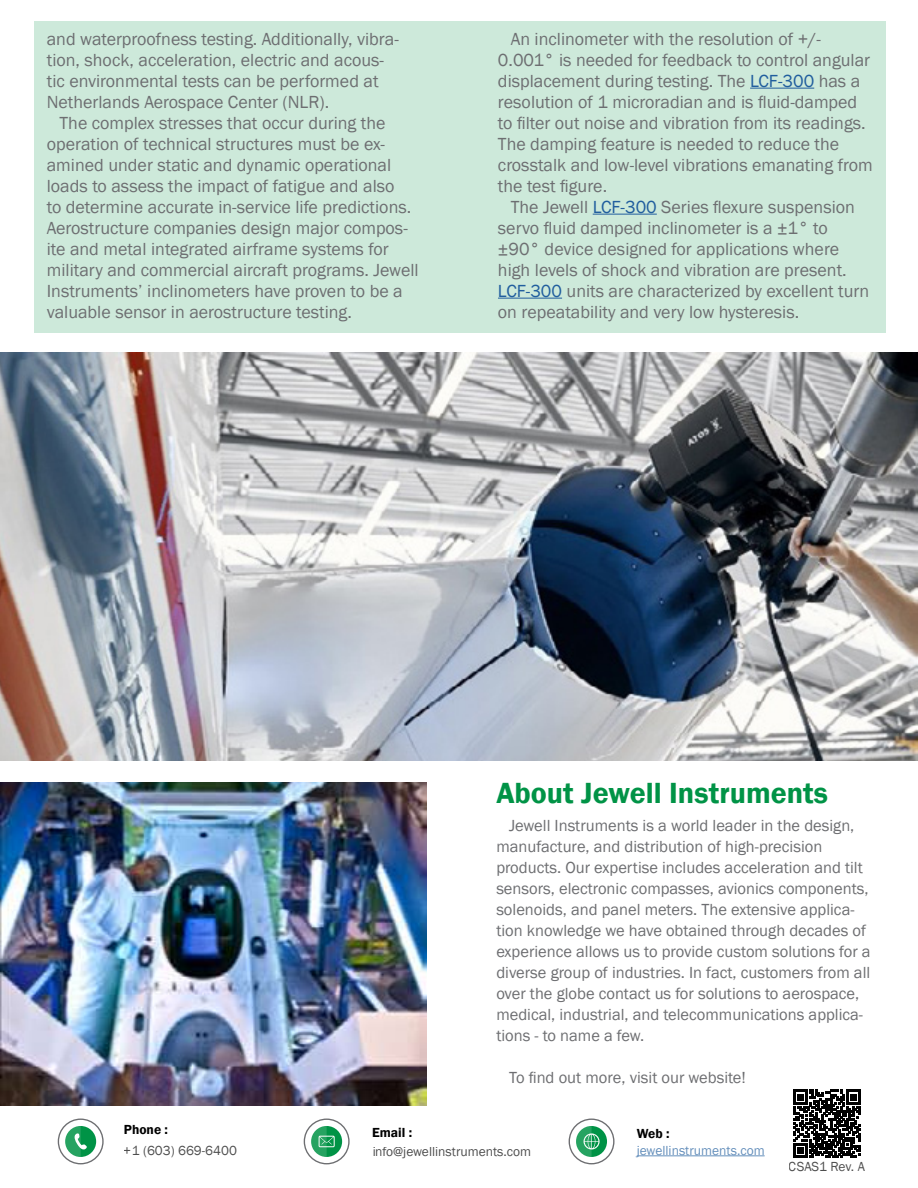
<style>
.page{position:relative;width:918px;height:1188px;background:#fff}
.page>*{position:absolute;margin:0;border:0;box-sizing:border-box;transform-origin:0 0}
.t1{font:600 30px "Franklin Gothic";color:#009346}
.t2{font:18px/21px "Franklin Gothic";color:#6d6e71}
.t3{font:16.5px/21px "Franklin Gothic";color:#6d6e71}
.t4{font:13.5px "Franklin Gothic";color:#000}
.t5{font:13.5px "Franklin Gothic";color:#215e9e}
.t6{font:600 13.5px "Franklin Gothic";color:#000}
.s1{color:#215e9e}
</style>
<div class="page">
<img style="left:0;top:352px;width:918px;height:409px">
<div style="left:34px;top:22px;width:852px;height:311px;background:#cde9da"></div>
<svg style="left:58px;top:1119px;width:46px;height:45px"></svg>
<svg style="left:569px;top:1119px;width:46px;height:45px"></svg>
<svg style="left:304px;top:1119px;width:46px;height:45px"></svg>
<hr style="left:637px;top:1156px;width:128px;height:1px;background:#215e9e">
<svg style="left:793px;top:1090px;width:68px;height:68px"></svg>
<hr style="left:750px;top:88px;width:64px;height:1px;background:#215e9e">
<hr style="left:593px;top:214px;width:64px;height:1px;background:#215e9e">
<hr style="left:498px;top:298px;width:64px;height:1px;background:#215e9e">
<img style="left:0;top:782px;width:426px;height:323px">
<p class="t2" style="left:47px;top:30px;width:354px">and waterproofness testing. Additionally, vibra&shy;tion, shock, acceleration, electric and acous&shy;tic environmental tests can be performed at Netherlands Aerospace Center (NLR).</p>
<p class="t2" style="left:47px;top:114px;width:373px;text-indent:13px">The complex stresses that occur during the operation of technical structures must be ex&shy;amined under static and dynamic operational loads to assess the impact of fatigue and also<br>to determine accurate in-service life predictions.<br>Aerostructure companies design major compos&shy;ite and metal integrated airframe systems for military and commercial aircraft programs. Jewell Instruments’ inclinometers have proven to be a valuable sensor in aerostructure testing.</p>
<p class="t2" style="left:498px;top:30px;width:376px;text-indent:13px">An inclinometer with the resolution of +/- 0.001° is needed for feedback to control angular displacement during testing. The <span class="s1">LCF-300</span> has a resolution of 1 microradian and is 昀氀uid-damped to 昀椀lter out noise and vibration from its readings.<br>The damping feature is needed to reduce the crosstalk and low-level vibrations emanating from the test 昀椀gure.</p>
<p class="t2" style="left:498px;top:198px;width:373px;text-indent:13px">The Jewell <span class="s1">LCF-300</span> Series 昀氀exure suspension servo 昀氀uid damped inclinometer is a ±1° to ±90° device designed for applications where high levels of shock and vibration are present.<br><span class="s1">LCF-300</span> units are characterized by excellent turn on repeatability and very low hysteresis.</p>
<h1 class="t1" style="left:496px;top:783px;width:333px">About Jewell Instruments</h1>
<p class="t3" style="left:496px;top:816px;width:376px;text-indent:13px">Jewell Instruments is a world leader in the design, manufacture, and distribution of high-precision products. Our expertise includes acceleration and tilt sensors, electronic compasses, avionics components, solenoids, and panel meters. The extensive applica&shy;tion knowledge we have obtained through decades of experience allows us to provide custom solutions for a diverse group of industries. In fact, customers from all over the globe contact us for solutions to aerospace, medical, industrial, and telecommunications applica&shy;tions - to name a few.</p>
<p class="t3" style="left:509px;top:1067px;width:238px">To 昀椀nd out more, visit our website!</p>
<p class="t6" style="left:124px;top:1125px;width:46px">Phone :</p>
<p class="t4" style="left:124px;top:1146px;width:115px">+1 (603) 669-6400</p>
<p class="t6" style="left:372px;top:1128px;width:42px">Email :</p>
<p class="t4" style="left:372px;top:1147px;width:161px">info@jewellinstruments.com</p>
<p class="t6" style="left:637px;top:1128px;width:34px">Web :</p>
<p class="t5" style="left:637px;top:1146px;width:129px">jewellinstruments.com</p>
<p class="t4" style="left:789px;top:1158px;width:78px">CSAS1 Rev. A</p>
</div>
